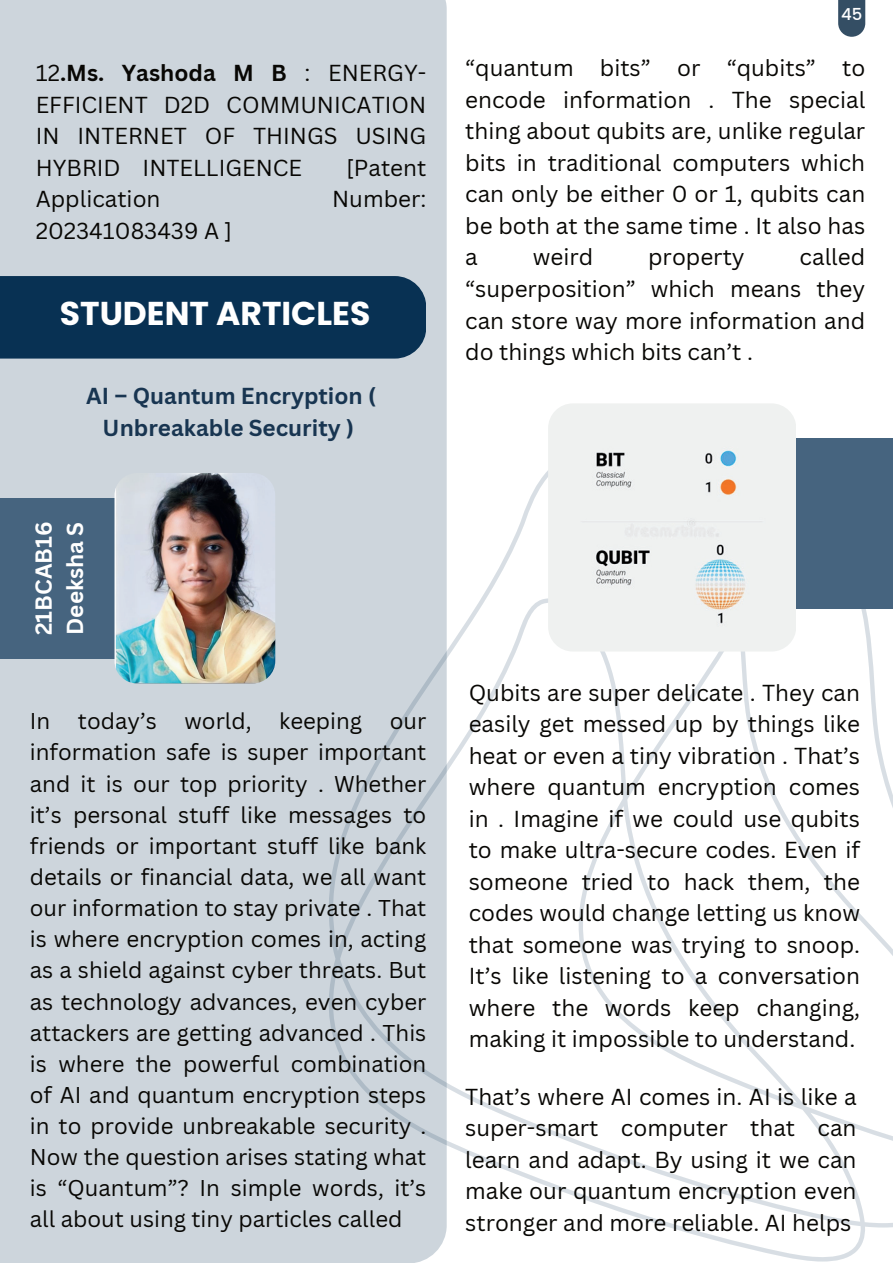
<style>
.page{position:relative;width:893px;height:1264px;background:#fff}
.page>*{position:absolute;margin:0;border:0;box-sizing:border-box;transform-origin:0 0}
.t1{font:700 33px "Poppins";color:#fff}
.t2{font:22.5px/31.5px "Canva Sans";color:#080704;text-align:justify}
.t3{font:700 22.5px/31.5px "Canva Sans";color:#183551;text-align:center}
.t4{font:700 22.5px/31.5px "Canva Sans";color:#fff}
.t5{font:22.2px/31px "Canva Sans";color:#080704;text-align:justify}
.t6{font:500 16.5px "Poppins";color:#fff}
.s1{font-weight:700}
</style>
<div class="page">
<div style="left:0;top:0;width:446px;height:1262px;background:#cdd5dc"></div>
<svg style="left:328px;top:443px;width:564px;height:818px"></svg>
<div style="left:0;top:276px;width:426px;height:82px;background:#083153"></div>
<div style="left:0;top:498px;width:172px;height:160px;background:#46647f"></div>
<img style="left:114px;top:473px;width:161px;height:210px;border-radius:22px">
<div style="left:838px;top:0;width:27px;height:37px;background:#344e64"></div>
<div style="left:684px;top:438px;width:208px;height:170px;background:#46647f"></div>
<div style="left:548px;top:403px;width:247px;height:248px;background:#eff1f0;border-radius:25px"></div>
<p class="t2" style="left:36px;top:57px;width:392px">12<span class="s1">.Ms. Yashoda M B</span> : ENERGY-EFFICIENT D2D COMMUNICATION IN INTERNET OF THINGS USING HYBRID INTELLIGENCE</p>
<p class="t2" style="left:346px;top:152px;width:82px">[Patent</p>
<p class="t2" style="left:36px;top:183px;width:126px">Application</p>
<p class="t2" style="left:332px;top:183px;width:96px">Number:</p>
<p class="t2" style="left:36px;top:215px;width:198px">202341083439 A ]</p>
<h1 class="t1" style="left:60px;top:294px;width:312px">STUDENT ARTICLES</h1>
<p class="t3" style="left:86px;top:381px;width:291px">AI – Quantum Encryption (<br>Unbreakable Security )</p>
<p class="t4" style="left:28px;top:635px;width:115px;rotate:-90deg">21BCAB16<br>Deeksha S</p>
<p class="t5" style="left:30px;top:705px;width:398px">In today’s world, keeping our information safe is super important and it is our top priority . Whether it’s personal stuff like messages to friends or important stuff like bank details or financial data, we all want our information to stay private . That is where encryption comes in, acting as a shield against cyber threats. But as technology advances, even cyber attackers are getting advanced . This is where the powerful combination of AI and quantum encryption steps in to provide unbreakable security .<br>Now the question arises stating what is “Quantum”? In simple words, it’s all about using tiny particles called</p>
<p class="t6" style="left:841px;top:4px;width:23px">45</p>
<p class="t2" style="left:465px;top:53px;width:401px">“quantum bits” or “qubits” to encode information . The special thing about qubits are, unlike regular bits in traditional computers which can only be either 0 or 1, qubits can be both at the same time . It also has a</p>
<p class="t2" style="left:465px;top:242px;width:401px;text-indent:334px">called “superposition” which means they can store way more information and do things which bits can’t .</p>
<p class="t2" style="left:532px;top:242px;width:62px">weird</p>
<p class="t2" style="left:648px;top:242px;width:98px">property</p>
<p class="t2" style="left:468px;top:676px;width:393px">Qubits are super delicate . They can easily get messed up by things like heat or even a tiny vibration . That’s where quantum encryption comes in . Imagine if we could use qubits to make ultra-secure codes. Even if someone tried to hack them, the codes would change letting us know that someone was trying to snoop.<br>It’s like listening to a conversation where the words keep changing, making it impossible to understand.</p>
<p class="t2" style="left:465px;top:1080px;width:393px">That’s where AI comes in. AI is like a super-smart computer that can learn and adapt. By using it we can make our quantum encryption even stronger and more reliable. AI helps</p>
</div>
